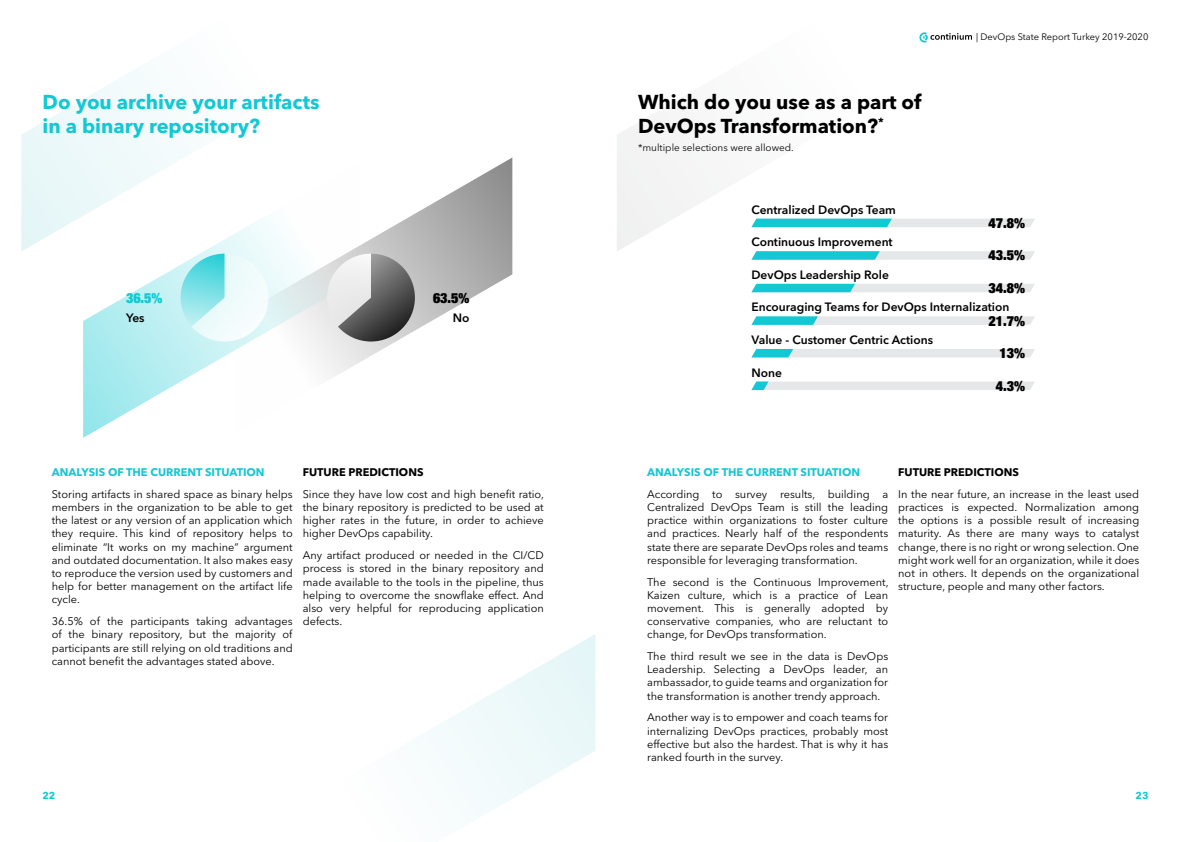
<style>
.page{position:relative;width:1191px;height:842px;background:#fff}
.page>*{position:absolute;margin:0;border:0;box-sizing:border-box;transform-origin:0 0}
.t1{font:700 20px/24px "Avenir Next W1 G";color:#12c9d3}
.t2{font:700 20px/24px "Avenir Next W1 G";color:#000}
.t3{font:900 condensed 14px "Helvetica Neue LT Pro";color:#000}
.t4{font:900 condensed 14px "Helvetica Neue LT Pro";color:#12c9d3}
.t5{font:600 12px "Avenir Next W1 G";color:#000}
.t6{font:11px/13.2px "Avenir Next W1 G";color:#000;text-align:justify}
.t7{font:700 11px "Avenir Next W1 G";color:#12c9d3}
.t8{font:700 11px "Avenir Next W1 G";color:#000}
.t9{font:10px "Avenir Next W1 G";color:#000}
.t10{font:700 10px "Avenir Next W1 G";color:#12c9d3}
.t11{font:9.3px "Avenir Next W1 G";color:#000}
</style>
<div class="page">
<svg style="left:432px;top:634px;width:163px;height:179px"></svg>
<svg style="left:21px;top:72px;width:164px;height:179px;fill:#f1fafb"></svg>
<svg style="left:617px;top:118px;width:275px;height:133px"></svg>
<svg style="left:83px;top:161px;width:153px;height:277px"></svg>
<svg style="left:236px;top:158px;width:276px;height:220px"></svg>
<svg style="left:181px;top:254px;width:87px;height:87px"></svg>
<svg style="left:327px;top:254px;width:88px;height:87px;background:#9c9c9c"></svg>
<svg style="left:751px;top:219px;width:284px;height:8px;background:#81d9de"></svg>
<svg style="left:751px;top:316px;width:284px;height:9px;background:#bbe2e4"></svg>
<svg style="left:751px;top:251px;width:284px;height:9px;background:#90dbe0"></svg>
<svg style="left:751px;top:349px;width:284px;height:8px;background:#cae3e5"></svg>
<svg style="left:751px;top:284px;width:284px;height:8px;background:#9cdde1"></svg>
<svg style="left:751px;top:381px;width:284px;height:9px;background:#dfe7e8"></svg>
<svg style="left:919px;top:32px;width:53px;height:11px"></svg>
<h1 class="t1" style="left:43px;top:90px;width:278px">Do you archive your artifacts in a binary repository?</h1>
<h1 class="t2" style="left:638px;top:90px;width:285px">Which do you use as a part of<br>DevOps Transformation?<sup>*</sup></h1>
<p class="t9" style="left:638px;top:141px;width:157px">*multiple selections were allowed.</p>
<p class="t5" style="left:751px;top:202px;width:146px">Centralized DevOps Team</p>
<p class="t5" style="left:751px;top:235px;width:143px">Continuous Improvement</p>
<p class="t11" style="left:976px;top:31px;width:174px">| DevOps State Report Turkey 2019-2020</p>
<p class="t3" style="left:988px;top:214px;width:38px">47.8%</p>
<p class="t3" style="left:988px;top:246px;width:38px">43.5%</p>
<p class="t4" style="left:126px;top:289px;width:38px">36.5%</p>
<p class="t3" style="left:433px;top:289px;width:38px">63.5%</p>
<p class="t5" style="left:126px;top:310px;width:20px">Yes</p>
<p class="t5" style="left:453px;top:310px;width:18px">No</p>
<p class="t7" style="left:52px;top:465px;width:214px">ANALYSIS OF THE CURRENT SITUATION</p>
<p class="t6" style="left:52px;top:487px;width:242px">Storing artifacts in shared space as binary helps members in the organization to be able to get the latest or any version of an application which they require. This kind of repository helps to eliminate “It works on my machine” argument and outdated documentation. It also makes easy to reproduce the version used by customers and help for better management on the artifact life cycle.</p>
<p class="t6" style="left:52px;top:615px;width:242px">36.5% of the participants taking advantages of the binary repository, but the majority of participants are still relying on old traditions and cannot benefit the advantages stated above.</p>
<p class="t8" style="left:303px;top:465px;width:122px">FUTURE PREDICTIONS</p>
<p class="t6" style="left:303px;top:487px;width:243px">Since they have low cost and high benefit ratio, the binary repository is predicted to be used at higher rates in the future, in order to achieve higher DevOps capability.</p>
<p class="t6" style="left:303px;top:549px;width:242px">Any artifact produced or needed in the CI/CD process is stored in the binary repository and made available to the tools in the pipeline, thus helping to overcome the snowflake effect. And also very helpful for reproducing application defects.</p>
<p class="t5" style="left:751px;top:267px;width:139px">DevOps Leadership Role</p>
<p class="t3" style="left:988px;top:279px;width:38px">34.8%</p>
<p class="t5" style="left:751px;top:300px;width:259px">Encouraging Teams for DevOps Internalization</p>
<p class="t3" style="left:988px;top:312px;width:38px">21.7%</p>
<p class="t5" style="left:751px;top:332px;width:183px">Value - Customer Centric Actions</p>
<p class="t5" style="left:751px;top:365px;width:32px">None</p>
<p class="t3" style="left:999px;top:344px;width:27px">13%</p>
<p class="t3" style="left:996px;top:377px;width:31px">4.3%</p>
<p class="t7" style="left:647px;top:465px;width:214px">ANALYSIS OF THE CURRENT SITUATION</p>
<p class="t6" style="left:647px;top:487px;width:242px">According to survey results, building a Centralized DevOps Team is still the leading practice within organizations to foster culture and practices. Nearly half of the respondents state there are separate DevOps roles and teams responsible for leveraging transformation.</p>
<p class="t6" style="left:647px;top:575px;width:243px">The second is the Continuous Improvement, Kaizen culture, which is a practice of Lean movement. This is generally adopted by conservative companies, who are reluctant to change, for DevOps transformation.</p>
<p class="t6" style="left:647px;top:650px;width:242px">The third result we see in the data is DevOps Leadership. Selecting a DevOps leader, an ambassador, to guide teams and organization for the transformation is another trendy approach.</p>
<p class="t6" style="left:647px;top:711px;width:242px">Another way is to empower and coach teams for internalizing DevOps practices, probably most effective but also the hardest. That is why it has ranked fourth in the survey.</p>
<p class="t8" style="left:898px;top:465px;width:122px">FUTURE PREDICTIONS</p>
<p class="t6" style="left:898px;top:487px;width:242px">In the near future, an increase in the least used practices is expected. Normalization among the options is a possible result of increasing maturity. As there are many ways to catalyst change, there is no right or wrong selection. One might work well for an organization, while it does not in others. It depends on the organizational structure, people and many other factors.</p>
<p class="t10" style="left:43px;top:790px;width:14px">22</p>
<p class="t10" style="left:1135px;top:790px;width:14px">23</p>
</div>
